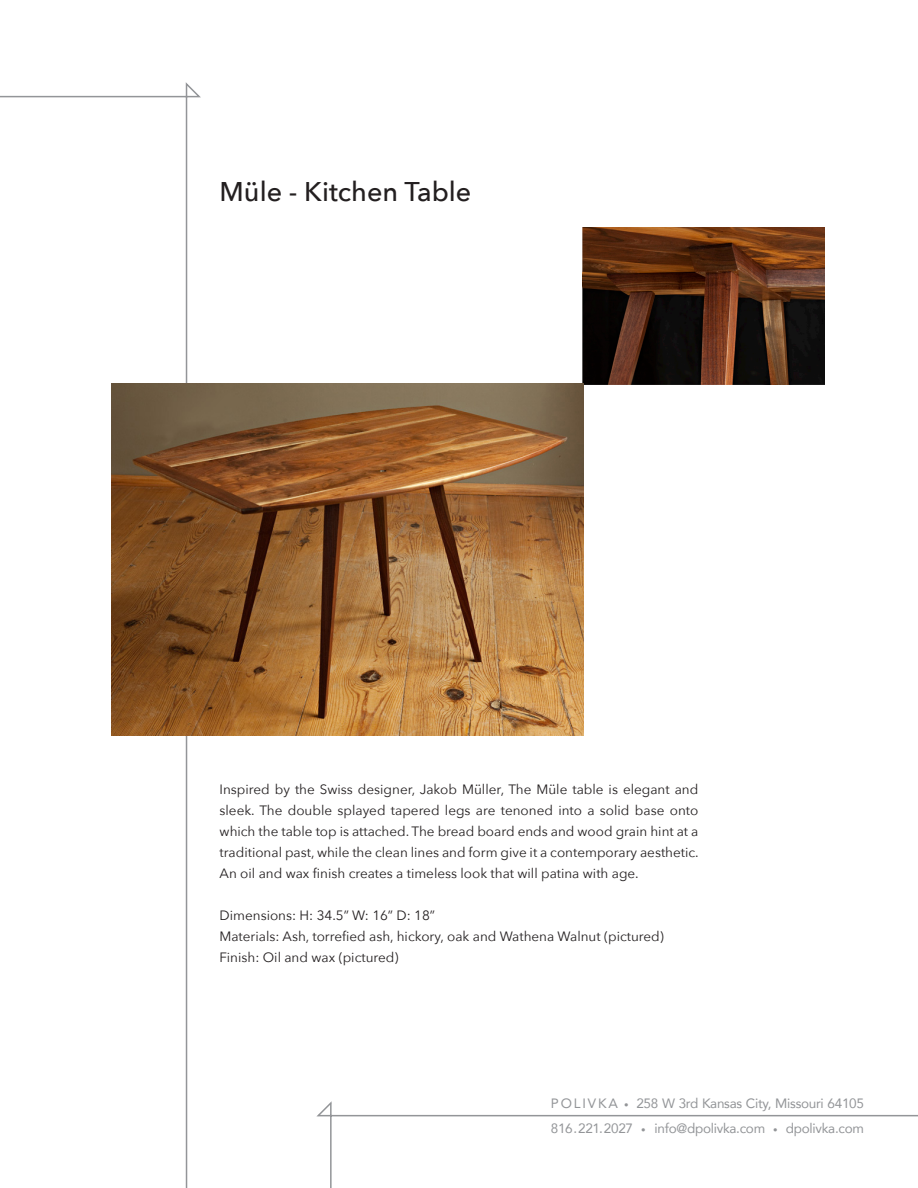
<style>
.page{position:relative;width:918px;height:1188px;background:#fff}
.page>*{position:absolute;margin:0;border:0;box-sizing:border-box;transform-origin:0 0}
.t1{font:500 27px "Avenir Next";color:#231f20}
.t2{font:13.5px/21px "Avenir Next";color:#231f20;text-align:justify}
.t3{font:13.5px/25.2px "Avenir";letter-spacing:-.02em;color:#939598}
.s1{font-size:9px}
</style>
<div class="page">
<svg style="left:0;top:82px;width:203px;height:1106px"></svg>
<svg style="left:316px;top:1101px;width:602px;height:87px"></svg>
<img style="left:583px;top:228px;width:242px;height:156px">
<img style="left:111px;top:384px;width:473px;height:352px">
<p class="t1" style="left:220px;top:175px;width:253px">Müle - Kitchen Table</p>
<p class="t2" style="left:220px;top:779px;width:481px">Inspired by the Swiss designer, Jakob Müller, The Müle table is elegant and sleek. The double splayed tapered legs are tenoned into a solid base onto which the table top is attached. The bread board ends and wood grain hint at a traditional past, while the clean lines and form give it a contemporary aesthetic.<br>An oil and wax finish creates a timeless look that will patina with age.</p>
<p class="t2" style="left:220px;top:905px;width:217px">Dimensions: H: 34.5” W: 16” D: 18”</p>
<p class="t2" style="left:220px;top:926px;width:446px">Materials: Ash, torrefied ash, hickory, oak and Wathena Walnut (pictured)</p>
<p class="t2" style="left:220px;top:947px;width:180px">Finish: Oil and wax (pictured)</p>
<p class="t3" style="left:551px;top:1090px;width:315px">P O L I V K A <span class="s1">•</span> 258 W 3rd Kansas City, Missouri 64105<br>816.221.2027 <span class="s1">•</span> info@dpolivka.com <span class="s1">•</span> dpolivka.com</p>
</div>
